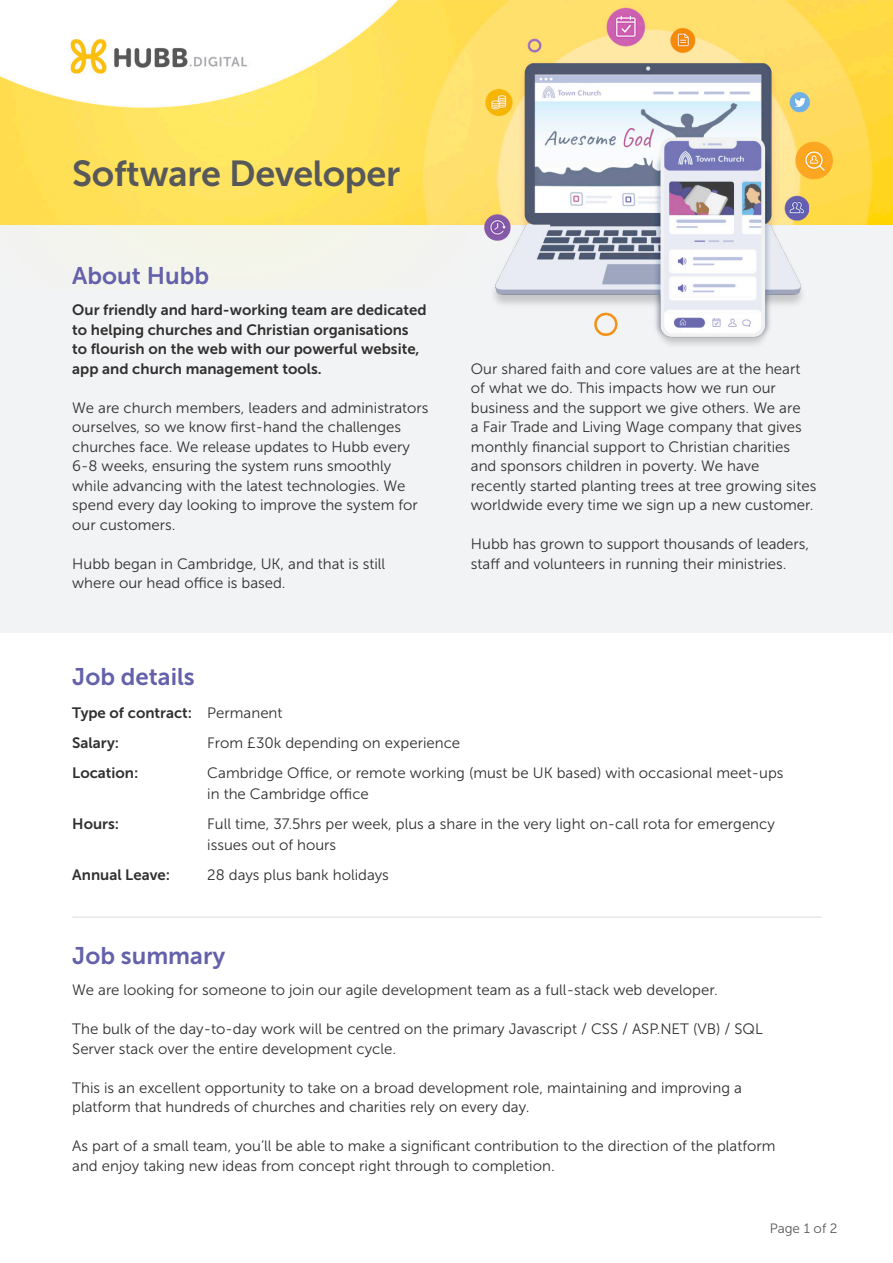
<style>
.page{position:relative;width:893px;height:1263px;background:#fff}
.page>*{position:absolute;margin:0;border:0;box-sizing:border-box;transform-origin:0 0}
.t1{font:36px "Museo Sans 700";letter-spacing:-.01em;color:#57585a}
.t2{font:24px "Museo Sans 700";color:#6461ab}
.t3{font:15px/19.5px "Museo Sans 300";color:#312f30}
.t4{font:15px/19.5px "Museo Sans 700";color:#312f30}
.t5{font:13.5px "Museo Sans 300";color:#57585a}
.s1{font-family:"Museo Sans 300"}
</style>
<div class="page">
<div style="left:0;top:219px;width:893px;height:413px;background:#f2f3f4"></div>
<img style="left:0;top:0;width:893px;height:345px">
<hr style="left:72px;top:916px;width:750px;height:2px;background:#e6e7e9">
<p class="t1" style="left:72px;top:154px;width:329px">Software Developer</p>
<p class="t2" style="left:72px;top:262px;width:138px">About Hubb</p>
<p class="t4" style="left:72px;top:300px;width:356px">Our friendly and hard-working team are dedicated to helping churches and Christian organisations to flourish on the web with our powerful website, app and church management tools.</p>
<p class="t3" style="left:72px;top:398px;width:358px">We are church members, leaders and administrators ourselves, so we know first-hand the challenges churches face. We release updates to Hubb every 6-8 weeks, ensuring the system runs smoothly while advancing with the latest technologies. We spend every day looking to improve the system for our customers.</p>
<p class="t3" style="left:72px;top:554px;width:315px">Hubb began in Cambridge, UK, and that is still where our head office is based.</p>
<p class="t3" style="left:471px;top:359px;width:347px">Our shared faith and core values are at the heart of what we do. This impacts how we run our business and the support we give others. We are<br>a Fair Trade and Living Wage company that gives monthly financial support to Christian charities and sponsors children in poverty. We have recently started planting trees at tree growing sites worldwide every time we sign up a new customer.</p>
<p class="t3" style="left:471px;top:534px;width:340px">Hubb has grown to support thousands of leaders, staff and volunteers in running their ministries.</p>
<p class="t2" style="left:72px;top:663px;width:124px">Job details</p>
<p class="t4" style="left:72px;top:703px;width:212px">Type of contract: <span class="s1">Permanent</span></p>
<p class="t4" style="left:72px;top:733px;width:48px">Salary:</p>
<p class="t3" style="left:207px;top:733px;width:254px">From £30k depending on experience</p>
<p class="t4" style="left:72px;top:763px;width:68px">Location:</p>
<p class="t3" style="left:207px;top:762px;width:578px;line-height:21px">Cambridge Office, or remote working (must be UK based) with occasional meet-ups in the Cambridge office</p>
<p class="t4" style="left:72px;top:814px;width:48px">Hours:</p>
<p class="t3" style="left:207px;top:813px;width:569px;line-height:21px">Full time, 37.5hrs per week, plus a share in the very light on-call rota for emergency issues out of hours</p>
<p class="t4" style="left:72px;top:865px;width:99px">Annual Leave:</p>
<p class="t3" style="left:207px;top:865px;width:183px">28 days plus bank holidays</p>
<p class="t2" style="left:72px;top:942px;width:155px">Job summary</p>
<p class="t3" style="left:72px;top:980px;width:647px">We are looking for someone to join our agile development team as a full-stack web developer.</p>
<p class="t3" style="left:72px;top:1019px;width:692px">The bulk of the day-to-day work will be centred on the primary Javascript / CSS / ASP.NET (VB) / SQL<br>Server stack over the entire development cycle.</p>
<p class="t3" style="left:72px;top:1078px;width:671px">This is an excellent opportunity to take on a broad development role, maintaining and improving a platform that hundreds of churches and charities rely on every day.</p>
<p class="t3" style="left:72px;top:1136px;width:705px">As part of a small team, you’ll be able to make a significant contribution to the direction of the platform and enjoy taking new ideas from concept right through to completion.</p>
<p class="t5" style="left:770px;top:1221px;width:69px">Page 1 of 2</p>
</div>
